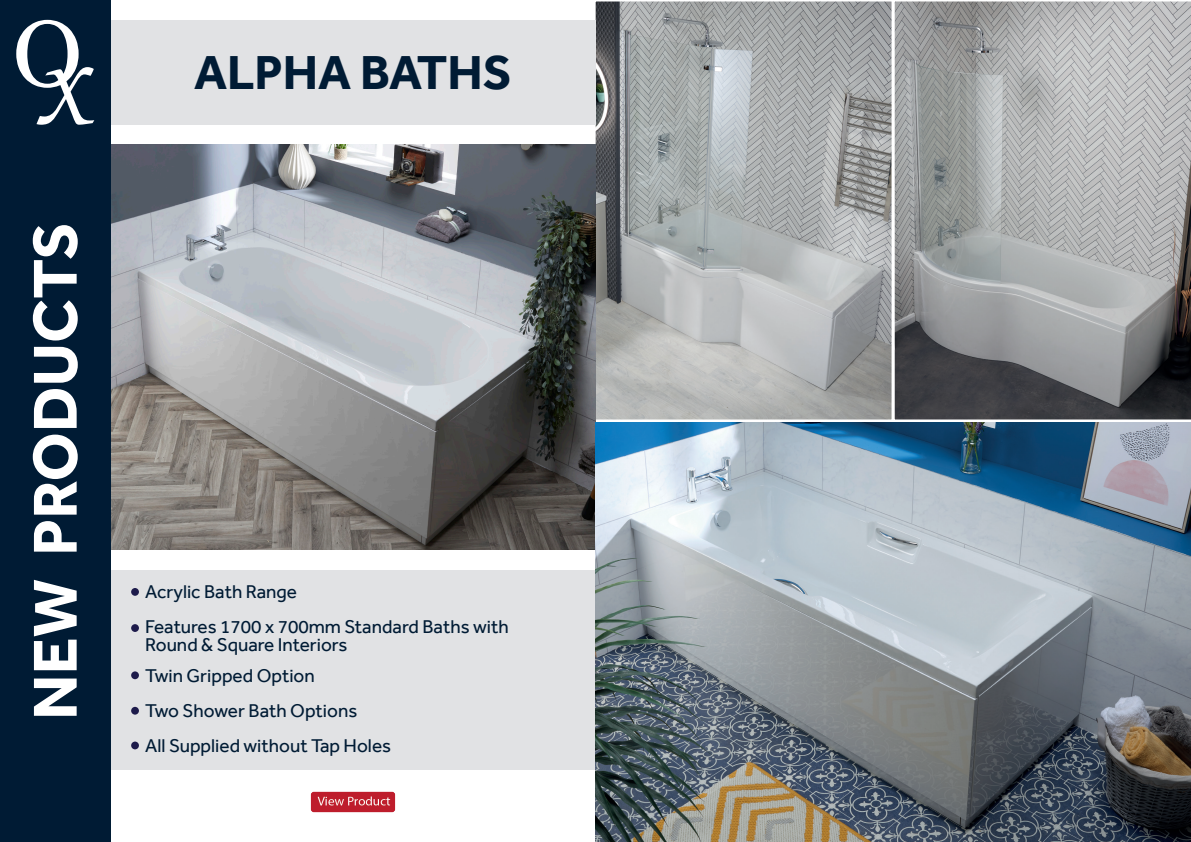
<style>
.page{position:relative;width:1191px;height:842px;background:#fff}
.page>*{position:absolute;margin:0;border:0;box-sizing:border-box;transform-origin:0 0}
.t1{font:700 64px "Effra";color:#fff}
.t2{font:700 49px "Effra";color:#001b34}
.t3{font:19px/18px "Effra";color:#001b34}
</style>
<div class="page">
<img style="left:595px;top:422px;width:596px;height:420px">
<svg style="left:592px;top:1px;width:299px;height:421px"></svg>
<svg style="left:891px;top:1px;width:300px;height:419px"></svg>
<div style="left:0;top:570px;width:595px;height:200px;background:#e1e2e4"></div>
<img style="left:111px;top:145px;width:484px;height:405px">
<div style="left:0;top:20px;width:595px;height:105px;background:#e1e2e4"></div>
<div style="left:0;top:0;width:111px;height:842px;background:#001b34"></div>
<svg style="left:16px;top:20px;width:78px;height:105px"></svg>
<img style="left:310px;top:791px;width:86px;height:22px">
<div style="left:131px;top:588px;width:8px;height:8px;background:#1d1b4b;border-radius:50%"></div>
<div style="left:131px;top:624px;width:8px;height:8px;background:#1d1b4b;border-radius:50%"></div>
<div style="left:131px;top:671px;width:8px;height:8px;background:#1d1b4b;border-radius:50%"></div>
<div style="left:131px;top:707px;width:8px;height:8px;background:#1d1b4b;border-radius:50%"></div>
<div style="left:131px;top:741px;width:8px;height:8px;background:#1d1b4b;border-radius:50%"></div>
<p class="t1" style="left:17px;top:720px;width:499px;rotate:-90deg">NEW PRODUCTS</p>
<p class="t2" style="left:194px;top:43px;width:319px">ALPHA BATHS</p>
<p class="t3" style="left:145px;top:583px;width:153px">Acrylic Bath Range</p>
<p class="t3" style="left:145px;top:618px;width:365px">Features 1700 x 700mm Standard Baths with<br>Round &amp; Square Interiors</p>
<p class="t3" style="left:145px;top:666px;width:171px">Twin Gripped Option</p>
<p class="t3" style="left:145px;top:701px;width:213px">Two Shower Bath Options</p>
<p class="t3" style="left:145px;top:736px;width:247px">All Supplied without Tap Holes</p>
</div>
